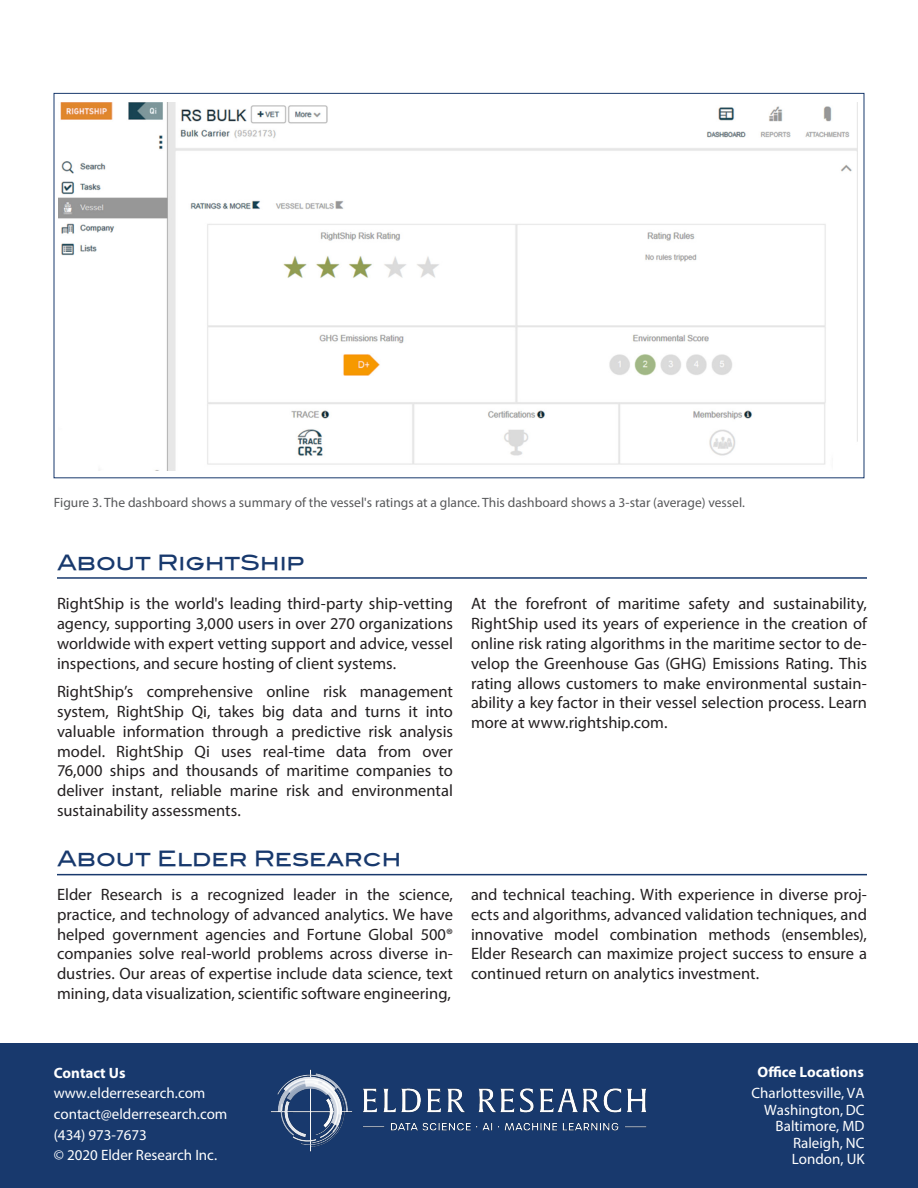
<style>
.page{position:relative;width:918px;height:1188px;background:#fff}
.page>*{position:absolute;margin:0;border:0;box-sizing:border-box;transform-origin:0 0}
.Heading_1{font:21px "Blair Md ITCTT Medium";color:#18396d}
.Body_Text{font:16.5px/19.8px "Myriad Pro";color:#231f20;text-align:justify}
.t1{font:15px/16.6px "Myriad Pro";color:#fff;text-align:right}
.t2{font:700 15px "Myriad Pro";color:#fff}
.t3{font:13.5px "Myriad Pro";color:#57585a}
</style>
<div class="page">
<div style="left:0;top:1043px;width:918px;height:145px;background:#18396d"></div>
<hr style="left:57px;top:577px;width:810px;height:2px;background:#18396d">
<hr style="left:57px;top:874px;width:810px;height:1px;background:#18396d">
<img style="left:59px;top:102px;width:799px;height:368px">
<img style="left:271px;top:1069px;width:376px;height:83px">
<p class="t3" style="left:54px;top:494px;width:692px">Figure 3. The dashboard shows a summary of the vessel's ratings at a glance. This dashboard shows a 3-star (average) vessel.</p>
<p class="Heading_1" style="left:57px;top:545px;width:249px">About RightShip</p>
<p class="Body_Text" style="left:57px;top:594px;width:398px">RightShip is the world's leading third-party ship-vetting agency, supporting 3,000 users in over 270 organizations worldwide with expert vetting support and advice, vessel inspections, and secure hosting of client systems.</p>
<p class="Body_Text" style="left:57px;top:682px;width:398px">RightShip’s comprehensive online risk management system, RightShip Qi, takes big data and turns it into valuable information through a predictive risk analysis model. RightShip Qi uses real-time data from over 76,000 ships and thousands of maritime companies to deliver instant, reliable marine risk and environmental sustainability assessments.</p>
<p class="Heading_1" style="left:57px;top:842px;width:346px">About Elder Research</p>
<p class="Body_Text" style="left:471px;top:594px;width:398px">At the forefront of maritime safety and sustainability, RightShip used its years of experience in the creation of online risk rating algorithms in the maritime sector to de&shy;velop the Greenhouse Gas (GHG) Emissions Rating. This rating allows customers to make environmental sustain&shy;ability a key factor in their vessel selection process. Learn more at www.rightship.com.</p>
<p class="Body_Text" style="left:57px;top:884px;width:398px">Elder Research is a recognized leader in the science, practice, and technology of advanced analytics. We have helped government agencies and Fortune Global 500® companies solve real-world problems across diverse in&shy;dustries. Our areas of expertise include data science, text mining, data visualization, scientific software engineering,</p>
<p class="Body_Text" style="left:471px;top:884px;width:398px">and technical teaching. With experience in diverse proj&shy;ects and algorithms, advanced validation techniques, and innovative model combination methods (ensembles), Elder Research can maximize project success to ensure a continued return on analytics investment.</p>
<p class="t2" style="left:54px;top:1063px;width:73px">Contact Us</p>
<p class="t1" style="left:54px;top:1083px;width:175px;line-height:20.5px;text-align:left">www.elderresearch.com contact@elderresearch.com (434) 973-7673<br>© 2020 Elder Research Inc.</p>
<p class="t2" style="left:758px;top:1062px;width:108px">Office Locations</p>
<p class="t1" style="left:752px;top:1084px;width:114px">Charlottesville, VA<br>Washington, DC<br>Baltimore, MD<br>Raleigh, NC<br>London, UK</p>
</div>
